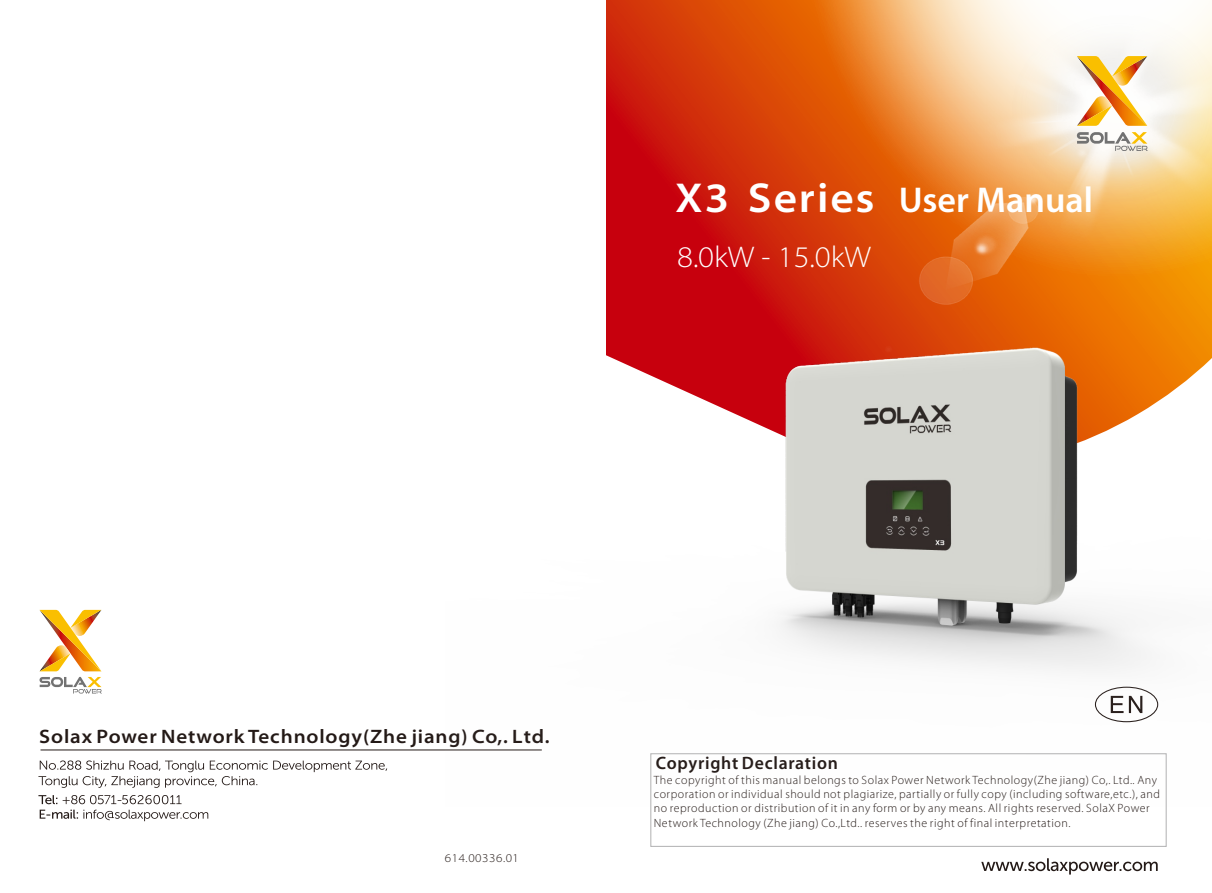
<style>
.page{position:relative;width:1212px;height:893px;background:#fff}
.page>*{position:absolute;margin:0;border:0;box-sizing:border-box;transform-origin:0 0}
.t1{font:600 36px "Myriad Pro";color:#fff}
.t2{font:300 semi-expanded 30px "Myriad Pro";color:#fff}
.t3{font:600 semi-expanded 19.5px "Myriad Pro";letter-spacing:.045em;color:#231916}
.t4{font:600 18px "Myriad Pro";letter-spacing:.04em;color:#231916}
.t5{font:300 12px/14.2px "Myriad Pro";letter-spacing:.045em;color:#231916}
.t6{font:300 semi-expanded 12px "Myriad Pro";letter-spacing:.05em;color:#231916}
.s1{font-stretch:semi-expanded;font-size:42px}
</style>
<div class="page">
<svg style="left:606px;top:0;width:197px;height:176px;background:#d43409"></svg>
<img style="left:803px;top:0;width:218px;height:176px">
<img style="left:884px;top:7px;width:328px;height:169px">
<svg style="left:1077px;top:56px;width:70px;height:70px"></svg>
<svg style="left:1077px;top:132px;width:71px;height:19px"></svg>
<svg style="left:981px;top:858px;width:177px;height:16px"></svg>
<svg style="left:38px;top:760px;width:349px;height:28px"></svg>
<hr style="left:41px;top:750px;width:501px;height:1px;background:#231916">
<svg style="left:40px;top:610px;width:61px;height:61px"></svg>
<svg style="left:40px;top:677px;width:62px;height:17px"></svg>
<svg style="left:38px;top:795px;width:170px;height:26px"></svg>
<div style="left:650px;top:753px;width:517px;height:94px;border:1px solid #b5b5b6"></div>
<img style="left:446px;top:176px;width:766px;height:631px">
<h1 class="t1" style="left:675px;top:185px;width:419px"><span class="s1">X3 Series</span> User Manual</h1>
<h2 class="t2" style="left:677px;top:244px;width:195px">8.0kW - 15.0kW</h2>
<h3 class="t3" style="left:39px;top:728px;width:512px">Solax Power Network Technology(Zhe jiang) Co,. Ltd.</h3>
<p class="t6" style="left:445px;top:853px;width:76px">614.00336.01</p>
<h3 class="t4" style="left:656px;top:755px;width:184px">Copyright Declaration</h3>
<p class="t5" style="left:654px;top:774px;width:508px">The copyright of this manual belongs to Solax Power Network Technology(Zhe jiang) Co,. Ltd.. Any corporation or individual should not plagiarize, partially or fully copy (including software,etc.), and no reproduction or distribution of it in any form or by any means. All rights reserved. SolaX Power Network Technology (Zhe jiang) Co.,Ltd.. reserves the right of final interpretation.</p>
</div>
